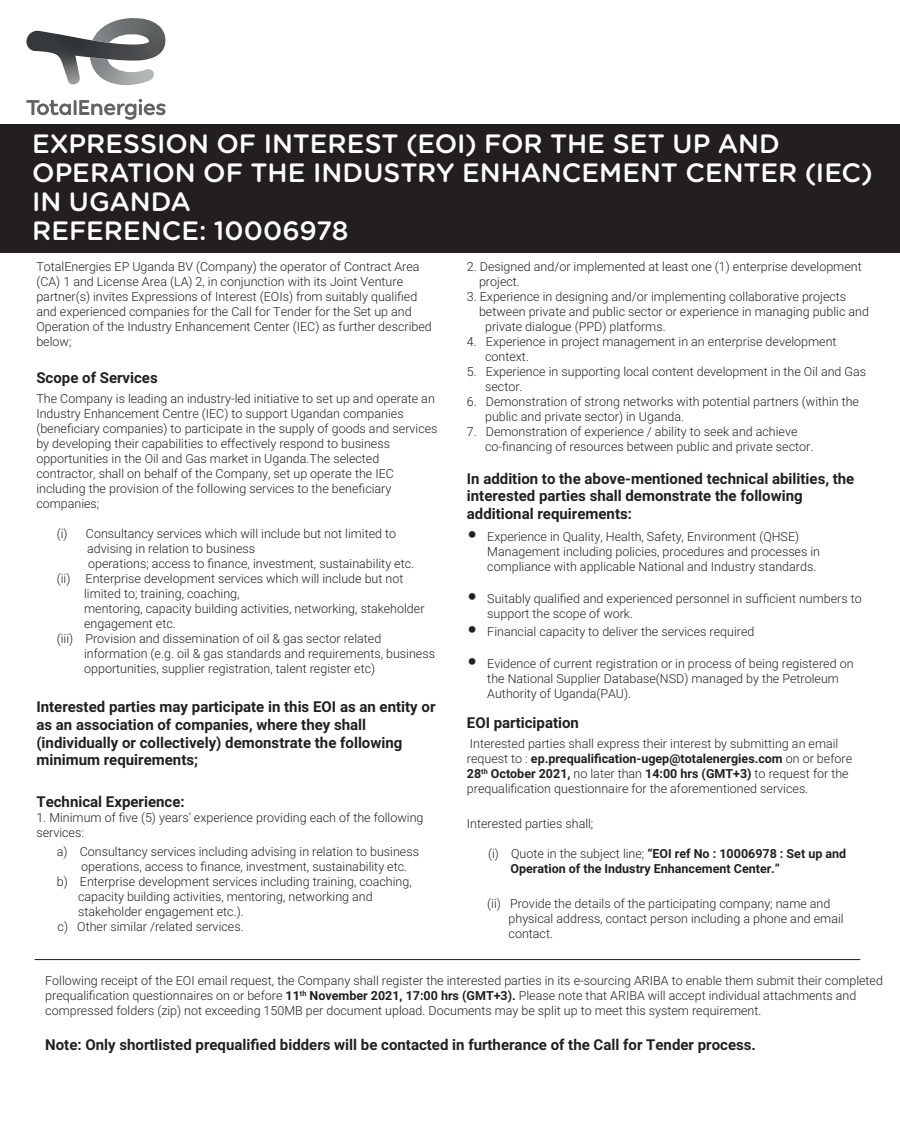
<style>
.page{position:relative;width:900px;height:1134px;background:#fff}
.page>*{position:absolute;margin:0;border:0;box-sizing:border-box;transform-origin:0 0}
.t1{font:500 26.5px/29px "Gotham Rounded";color:#fff}
.t2{font:700 15px/17.5px "Roboto";color:#231f20}
.t3{font:300 12.5px/15px "Roboto";color:#231f20}
.t4{font:700 12.5px/15px "Roboto";color:#231f20}
.s1{font-family:"Futura Std";font-size:17.5px}
.s2{font-weight:700}
.s3{font-weight:300}
</style>
<div class="page">
<div style="left:0;top:125px;width:900px;height:128px;background:#231f20"></div>
<hr style="left:35px;top:959px;width:825px;height:1px;background:#231f20">
<svg style="left:26px;top:18px;width:140px;height:67px"></svg>
<svg style="left:26px;top:99px;width:140px;height:21px"></svg>
<h1 class="t1" style="left:32px;top:128px;width:842px">EXPRESSION OF INTEREST (EOI) FOR THE SET UP AND<br>OPERATION OF THE INDUSTRY ENHANCEMENT CENTER (IEC)<br>IN UGANDA<br>REFERENCE: 10006978</h1>
<p class="t3" style="left:36px;top:259px;width:397px">TotalEnergies EP Uganda BV (Company) the operator of Contract Area (CA) 1 and License Area (LA) 2, in conjunction with its Joint Venture partner(s) invites Expressions of Interest (EOIs) from suitably qualified and experienced companies for the Call for Tender for the Set up and Operation of the Industry Enhancement Center (IEC) as further described below;</p>
<p class="t2" style="left:36px;top:369px;width:123px">Scope of Services</p>
<p class="t3" style="left:36px;top:390px;width:403px">The Company is leading an industry-led initiative to set up and operate an Industry Enhancement Centre (IEC) to support Ugandan companies (beneficiary companies) to participate in the supply of goods and services by developing their capabilities to effectively respond to business opportunities in the Oil and Gas market in Uganda.The selected contractor, shall on behalf of the Company, set up operate the IEC including the provision of the following services to the beneficiary companies;</p>
<p class="t3" style="left:57px;top:525px;width:341px">(i) Consultancy services which will include but not limited to</p>
<p class="t3" style="left:87px;top:540px;width:169px">advising in relation to business</p>
<p class="t3" style="left:88px;top:555px;width:328px">operations; access to finance, investment, sustainability etc.</p>
<p class="t3" style="left:57px;top:570px;width:348px">(ii) Enterprise development services which will include but not</p>
<p class="t3" style="left:84px;top:585px;width:157px">limited to; training, coaching,</p>
<p class="t3" style="left:84px;top:600px;width:342px">mentoring, capacity building activities, networking, stakeholder</p>
<p class="t3" style="left:84px;top:615px;width:93px">engagement etc.</p>
<p class="t3" style="left:57px;top:630px;width:326px">(iii) Provision and dissemination of oil &amp; gas sector related</p>
<p class="t3" style="left:84px;top:645px;width:352px">information (e.g. oil &amp; gas standards and requirements, business</p>
<p class="t3" style="left:84px;top:660px;width:293px">opportunities, supplier registration, talent register etc)</p>
<p class="t2" style="left:36px;top:698px;width:401px">Interested parties may participate in this EOI as an entity or as an association of companies, where they shall (individually or collectively) demonstrate the following minimum requirements;</p>
<p class="t2" style="left:36px;top:792px;width:150px">Technical Experience:</p>
<p class="t3" style="left:36px;top:809px;width:389px">1. Minimum of five (5) years’ experience providing each of the following services:</p>
<p class="t3" style="left:57px;top:844px;width:364px">a) Consultancy services including advising in relation to business</p>
<p class="t3" style="left:81px;top:859px;width:328px">operations, access to finance, investment, sustainability etc.</p>
<p class="t3" style="left:57px;top:874px;width:357px">b) Enterprise development services including training, coaching,</p>
<p class="t3" style="left:78px;top:889px;width:296px">capacity building activities, mentoring, networking and</p>
<p class="t3" style="left:78px;top:904px;width:167px">stakeholder engagement etc.).</p>
<p class="t3" style="left:58px;top:919px;width:188px">c) Other similar /related services.</p>
<p class="t3" style="left:479px;top:259px;width:384px;text-indent:-12px">2. Designed and/or implemented at least one (1) enterprise development project.</p>
<p class="t3" style="left:467px;top:289px;width:381px">3. Experience in designing and/or implementing collaborative projects</p>
<p class="t3" style="left:479px;top:304px;width:391px">between private and public sector or experience in managing public and</p>
<p class="t3" style="left:485px;top:319px;width:182px">private dialogue (PPD) platforms.</p>
<p class="t3" style="left:485px;top:334px;width:353px;text-indent:-18px">4. Experience in project management in an enterprise development context.</p>
<p class="t3" style="left:485px;top:364px;width:383px;text-indent:-18px">5. Experience in supporting local content development in the Oil and Gas sector.</p>
<p class="t3" style="left:485px;top:394px;width:375px;text-indent:-18px">6. Demonstration of strong networks with potential partners (within the public and private sector) in Uganda.</p>
<p class="t3" style="left:485px;top:424px;width:330px;text-indent:-18px">7. Demonstration of experience / ability to seek and achieve co-financing of resources between public and private sector.</p>
<p class="t2" style="left:467px;top:469px;width:389px">In addition to the above-mentioned technical abilities, the interested parties shall demonstrate the following additional requirements:</p>
<p class="t3" style="left:487px;top:528px;width:334px;text-indent:-20px"><span class="s1">•</span> Experience in Quality, Health, Safety, Environment (QHSE)<br>Management including policies, procedures and processes in compliance with applicable National and Industry standards.</p>
<p class="t3" style="left:487px;top:591px;width:376px;text-indent:-20px"><span class="s1">•</span> Suitably qualified and experienced personnel in sufficient numbers to support the scope of work.</p>
<p class="t3" style="left:467px;top:623px;width:289px"><span class="s1">•</span> Financial capacity to deliver the services required</p>
<p class="t3" style="left:487px;top:656px;width:368px;text-indent:-20px"><span class="s1">•</span> Evidence of current registration or in process of being registered on the National Supplier Database(NSD) managed by the Petroleum<br>Authority of Uganda(PAU).</p>
<p class="t2" style="left:467px;top:714px;width:114px">EOI participation</p>
<p class="t3" style="left:467px;top:736px;width:387px">Interested parties shall express their interest by submitting an email request to : <span class="s2">ep.prequalification-ugep@totalenergies.com</span> on or before <span class="s2">28</span><sup>th</sup> <span class="s2">October 2021,</span> no later than <span class="s2">14:00 hrs (GMT+3)</span> to request for the prequalification questionnaire for the aforementioned services.</p>
<p class="t3" style="left:467px;top:815px;width:128px">Interested parties shall;</p>
<p class="t4" style="left:510px;top:845px;width:337px;text-indent:-22px"><span class="s3">(i) Quote in the subject line;</span> “EOI ref No : 10006978 : Set up and<br>Operation of the Industry Enhancement Center.”</p>
<p class="t3" style="left:509px;top:895px;width:337px;text-indent:-21px">(ii) Provide the details of the participating company; name and physical address, contact person including a phone and email contact.</p>
<p class="t3" style="left:45px;top:973px;width:839px">Following receipt of the EOI email request, the Company shall register the interested parties in its e-sourcing ARIBA to enable them submit their completed prequalification questionnaires on or before <span class="s2">11</span><sup>th</sup> <span class="s2">November 2021, 17:00 hrs (GMT+3).</span> Please note that ARIBA will accept individual attachments and compressed folders (zip) not exceeding 150MB per document upload. Documents may be split up to meet this system requirement.</p>
<p class="t2" style="left:45px;top:1035px;width:712px">Note: Only shortlisted prequalified bidders will be contacted in furtherance of the Call for Tender process.</p>
</div>
